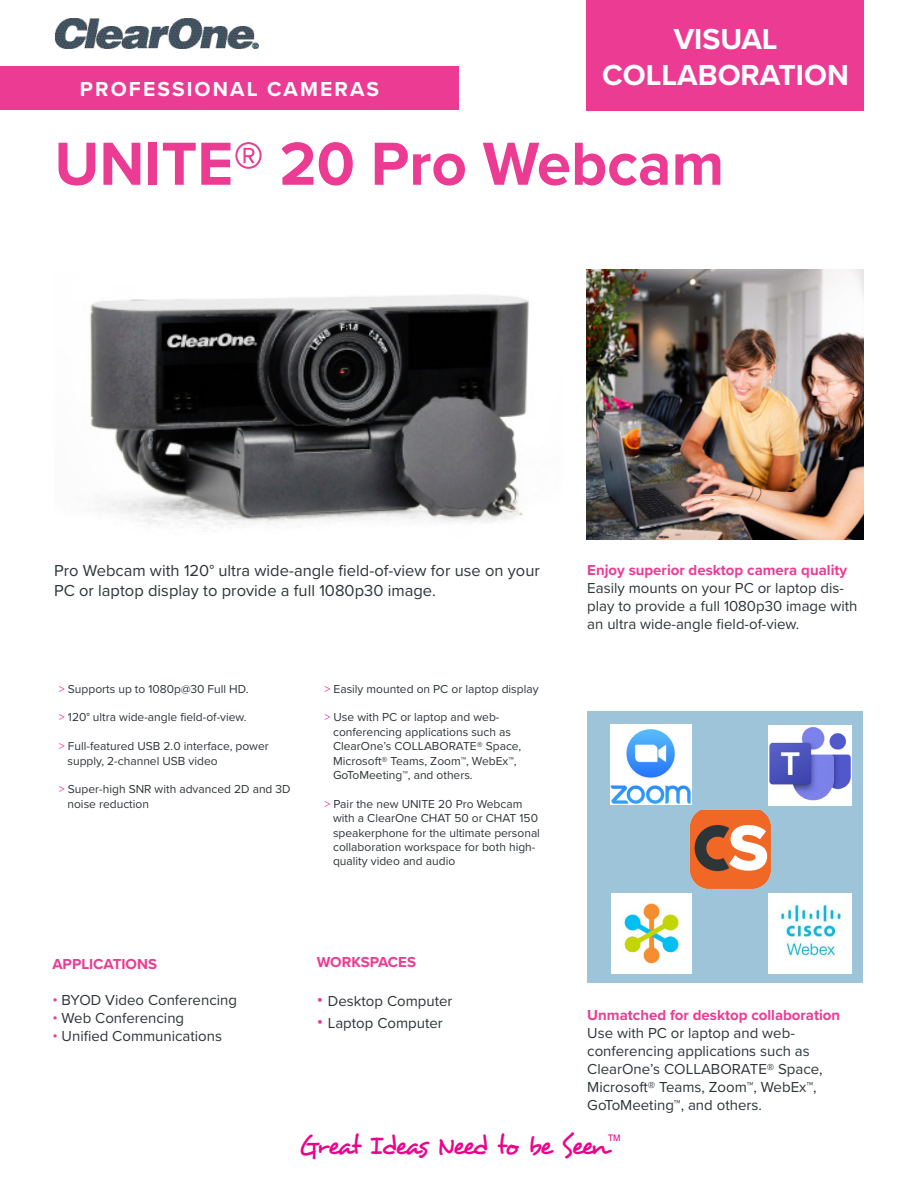
<style>
.page{position:relative;width:918px;height:1188px;background:#fff}
.page>*{position:absolute;margin:0;border:0;box-sizing:border-box;transform-origin:0 0}
.t1{font:700 63px "Proxima Nova";color:#ec3b93}
.t2{font:700 30px "Proxima Nova";color:#fff}
.t3{font:27px "Desyrel";letter-spacing:-.075em;color:#ed028c}
.t4{font:700 21px "Proxima Nova";letter-spacing:.1em;color:#fff}
.t5{font:16.5px/19.8px "Proxima Nova";color:#2e3538}
.t6{font:15px/18px "Proxima Nova";color:#2e3538}
.t7{font:700 15px "Proxima Nova";color:#ec3b93}
.t8{font:12px/14.4px "Proxima Nova";color:#2e3538}
.t9{font:9px "Swiss 721 BT";color:#ed028c}
.s1{color:#ec3b93}
.s2{font-size:18px;color:#ec3b93}
</style>
<div class="page">
<img style="left:587px;top:269px;width:277px;height:271px">
<div style="left:587px;top:711px;width:275px;height:271px;background:#9ec4da"></div>
<img style="left:611px;top:893px;width:81px;height:81px">
<img style="left:691px;top:810px;width:80px;height:79px">
<img style="left:769px;top:726px;width:82px;height:80px">
<img style="left:611px;top:724px;width:81px;height:81px">
<img style="left:769px;top:893px;width:82px;height:81px">
<img style="left:89px;top:295px;width:440px;height:230px">
<div style="left:587px;top:0;width:277px;height:110px;background:#ec3b93"></div>
<div style="left:0;top:66px;width:459px;height:44px;background:#ec3b93"></div>
<img style="left:56px;top:19px;width:202px;height:30px">
<p class="t4" style="left:80px;top:73px;width:301px">PROFESSIONAL CAMERAS</p>
<p class="t2" style="left:674px;top:17px;width:105px">VISUAL</p>
<p class="t2" style="left:602px;top:53px;width:248px">COLLABORATION</p>
<p class="t1" style="left:54px;top:117px;width:671px">UNITE® 20 Pro Webcam</p>
<p class="t5" style="left:54px;top:560px;width:487px">Pro Webcam with 120° ultra wide-angle field-of-view for use on your<br>PC or laptop display to provide a full 1080p30 image.</p>
<p class="t8" style="left:59px;top:681px;width:191px"><span class="s1">&gt;</span> Supports up to 1080p@30 Full HD.</p>
<p class="t8" style="left:59px;top:710px;width:189px"><span class="s1">&gt;</span> 120° ultra wide-angle field-of-view.</p>
<p class="t8" style="left:68px;top:738px;width:203px;text-indent:-9px"><span class="s1">&gt;</span> Full-featured USB 2.0 interface, power supply, 2-channel USB video</p>
<p class="t8" style="left:68px;top:782px;width:225px;text-indent:-9px"><span class="s1">&gt;</span> Super-high SNR with advanced 2D and 3D noise reduction</p>
<p class="t8" style="left:324px;top:681px;width:216px"><span class="s1">&gt;</span> Easily mounted on PC or laptop display</p>
<p class="t8" style="left:333px;top:710px;width:190px;text-indent:-9px"><span class="s1">&gt;</span> Use with PC or laptop and web&shy;conferencing applications such as<br>ClearOne’s COLLABORATE® Space,<br>Microsoft® Teams, Zoom™, WebEx™,<br>GoToMeeting™, and others.</p>
<p class="t8" style="left:333px;top:796px;width:208px;text-indent:-9px"><span class="s1">&gt;</span> Pair the new UNITE 20 Pro Webcam with a ClearOne CHAT 50 or CHAT 150 speakerphone for the ultimate personal collaboration workspace for both high&shy;quality video and audio</p>
<p class="t7" style="left:52px;top:953px;width:106px">APPLICATIONS</p>
<p class="t6" style="left:52px;top:990px;width:186px"><span class="s1">•</span> BYOD Video Conferencing</p>
<p class="t6" style="left:52px;top:1008px;width:133px"><span class="s1">•</span> Web Conferencing</p>
<p class="t6" style="left:52px;top:1026px;width:171px"><span class="s1">•</span> Unified Communications</p>
<p class="t7" style="left:317px;top:950px;width:101px">WORKSPACES</p>
<p class="t6" style="left:317px;top:992px;width:137px"><span class="s2">•</span> Desktop Computer</p>
<p class="t6" style="left:317px;top:1013px;width:128px"><span class="s2">•</span> Laptop Computer</p>
<p class="t7" style="left:587px;top:559px;width:261px">Enjoy superior desktop camera quality</p>
<p class="t6" style="left:587px;top:578px;width:272px">Easily mounts on your PC or laptop dis&shy;play to provide a full 1080p30 image with an ultra wide-angle field-of-view.</p>
<p class="t7" style="left:587px;top:1004px;width:254px">Unmatched for desktop collaboration</p>
<p class="t6" style="left:587px;top:1023px;width:237px">Use with PC or laptop and web&shy;conferencing applications such as<br>ClearOne’s COLLABORATE® Space,<br>Microsoft® Teams, Zoom™, WebEx™,<br>GoToMeeting™, and others.</p>
<h3 class="t3" style="left:298px;top:1128px;width:311px">Great Ideas Need to be Seen</h3>
<p class="t9" style="left:608px;top:1132px;width:14px">TM</p>
</div>
